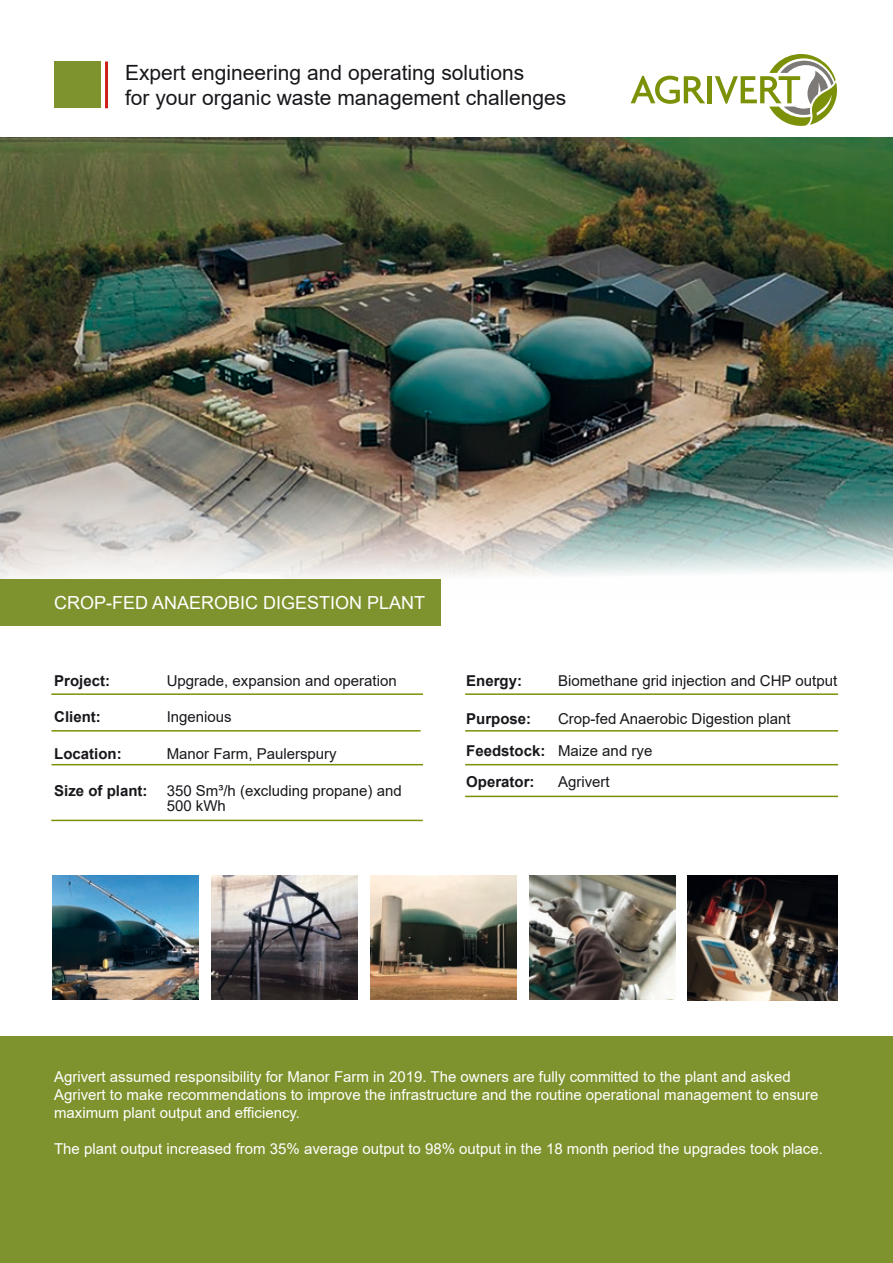
<style>
.page{position:relative;width:893px;height:1263px;background:#fff}
.page>*{position:absolute;margin:0;border:0;box-sizing:border-box;transform-origin:0 0}
.t1{font:21px/25.2px "Arial";color:#1a171c}
.t2{font:18px "Arial";color:#fff}
.t3{font:15px/18px "Arial";color:#fff}
.t4{font:15px/15px "Arial";color:#1a171c}
.t5{font:700 15px "Arial";color:#1a171c}
.s1{font-weight:700}
</style>
<div class="page">
<img style="left:0;top:137px;width:893px;height:442px">
<div style="left:0;top:1036px;width:893px;height:227px;background:#7e932d"></div>
<hr style="left:708px;top:76px;width:4px;height:27px;background:#7d9108">
<svg style="left:715px;top:54px;width:122px;height:72px"></svg>
<svg style="left:631px;top:76px;width:74px;height:28px"></svg>
<div style="left:54px;top:62px;width:47px;height:46px;background:#7e932d"></div>
<hr style="left:105px;top:62px;width:3px;height:46px;background:#cd1e1c">
<div style="left:0;top:579px;width:441px;height:47px;background:#7e932d"></div>
<hr style="left:51px;top:693px;width:372px;height:2px;background:#7d9108">
<hr style="left:52px;top:730px;width:369px;height:1px;background:#7d9108">
<hr style="left:52px;top:764px;width:371px;height:1px;background:#7d9108">
<hr style="left:51px;top:820px;width:372px;height:1px;background:#7d9108">
<hr style="left:465px;top:693px;width:373px;height:2px;background:#7d9108">
<hr style="left:465px;top:730px;width:373px;height:1px;background:#7d9108">
<hr style="left:465px;top:764px;width:373px;height:1px;background:#7d9108">
<hr style="left:465px;top:796px;width:373px;height:1px;background:#7d9108">
<img style="left:688px;top:875px;width:149px;height:126px">
<img style="left:52px;top:875px;width:146px;height:125px">
<img style="left:211px;top:875px;width:146px;height:125px">
<img style="left:370px;top:875px;width:146px;height:125px">
<img style="left:529px;top:875px;width:146px;height:125px">
<h1 class="t1" style="left:125px;top:60px;width:443px">Expert engineering and operating solutions<br>for your organic waste management challenges</h1>
<p class="t2" style="left:54px;top:590px;width:373px">CROP-FED ANAEROBIC DIGESTION PLANT</p>
<p class="t5" style="left:54px;top:670px;width:57px">Project:</p>
<p class="t4" style="left:167px;top:673px;width:232px">Upgrade, expansion and operation</p>
<p class="t5" style="left:54px;top:707px;width:48px">Client:</p>
<p class="t4" style="left:167px;top:709px;width:67px">Ingenious</p>
<p class="t5" style="left:54px;top:743px;width:69px">Location:</p>
<p class="t4" style="left:167px;top:746px;width:172px">Manor Farm, Paulerspury</p>
<p class="t5" style="left:54px;top:780px;width:95px">Size of plant:</p>
<p class="t4" style="left:167px;top:783px;width:237px">350 Sm³/h (excluding propane) and<br>500 kWh</p>
<p class="t5" style="left:466px;top:670px;width:57px">Energy:</p>
<p class="t4" style="left:558px;top:673px;width:281px">Biomethane grid injection and CHP output</p>
<p class="t5" style="left:466px;top:708px;width:67px">Purpose:</p>
<p class="t4" style="left:466px;top:702px;width:326px;line-height:32.5px;text-indent:92px">Crop-fed Anaerobic Digestion plant<br><span class="s1">Feedstock:</span> Maize and rye</p>
<p class="t5" style="left:466px;top:771px;width:70px">Operator:</p>
<p class="t4" style="left:558px;top:774px;width:53px">Agrivert</p>
<p class="t3" style="left:54px;top:1067px;width:766px">Agrivert assumed responsibility for Manor Farm in 2019. The owners are fully committed to the plant and asked<br>Agrivert to make recommendations to improve the infrastructure and the routine operational management to ensure maximum plant output and efficiency.</p>
<p class="t3" style="left:54px;top:1139px;width:770px">The plant output increased from 35% average output to 98% output in the 18 month period the upgrades took place.</p>
</div>
